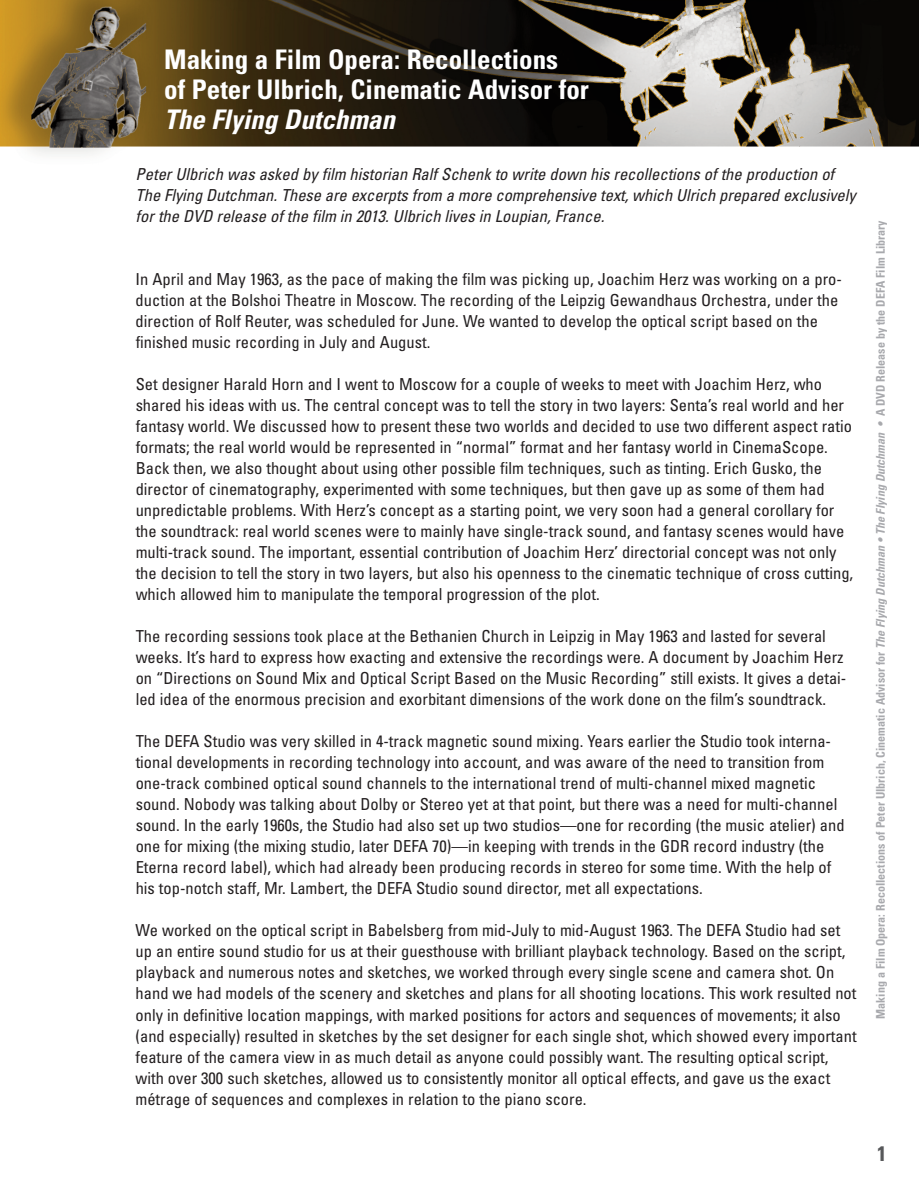
<style>
.page{position:relative;width:919px;height:1188px;background:#fff}
.page>*{position:absolute;margin:0;border:0;box-sizing:border-box;transform-origin:0 0}
.t1{font:700 condensed 27px/30px "Univers";color:#fff}
.t2{font:italic 700 condensed 27px "Univers";color:#fff}
.t3{font:700 condensed 21px "Univers";color:#57585a}
.t4{font:condensed 16.5px/21px "Univers";color:#231f20}
.t5{font:italic condensed 16.5px/21px "Univers";color:#231f20}
.t6{font:700 condensed 12px "Univers";color:#a8a9ad}
.s1{font-style:italic}
</style>
<div class="page">
<img style="left:1px;top:0;width:917px;height:154px">
<h1 class="t1" style="left:164px;top:46px;width:426px">Making a Film Opera: Recollections<br>of Peter Ulbrich, Cinematic Advisor for</h1>
<h1 class="t2" style="left:164px;top:109px;width:232px">The Flying Dutchman</h1>
<p class="t5" style="left:136px;top:165px;width:721px">Peter Ulbrich was asked by film historian Ralf Schenk to write down his recollections of the production of<br>The Flying Dutchman. These are excerpts from a more comprehensive text, which Ulrich prepared exclusively for the DVD release of the film in 2013. Ulbrich lives in Loupian, France.</p>
<p class="t4" style="left:136px;top:270px;width:707px">In April and May 1963, as the pace of making the film was picking up, Joachim Herz was working on a pro&shy;duction at the Bolshoi Theatre in Moscow. The recording of the Leipzig Gewandhaus Orchestra, under the direction of Rolf Reuter, was scheduled for June. We wanted to develop the optical script based on the finished music recording in July and August.</p>
<p class="t4" style="left:136px;top:375px;width:719px">Set designer Harald Horn and I went to Moscow for a couple of weeks to meet with Joachim Herz, who shared his ideas with us. The central concept was to tell the story in two layers: Senta’s real world and her fantasy world. We discussed how to present these two worlds and decided to use two different aspect ratio formats; the real world would be represented in “normal” format and her fantasy world in CinemaScope.<br>Back then, we also thought about using other possible film techniques, such as tinting. Erich Gusko, the director of cinematography, experimented with some techniques, but then gave up as some of them had unpredictable problems. With Herz’s concept as a starting point, we very soon had a general corollary for the soundtrack: real world scenes were to mainly have single-track sound, and fantasy scenes would have multi-track sound. The important, essential contribution of Joachim Herz’ directorial concept was not only the decision to tell the story in two layers, but also his openness to the cinematic technique of cross cutting, which allowed him to manipulate the temporal progression of the plot.</p>
<p class="t4" style="left:136px;top:627px;width:712px">The recording sessions took place at the Bethanien Church in Leipzig in May 1963 and lasted for several weeks. It’s hard to express how exacting and extensive the recordings were. A document by Joachim Herz on “Directions on Sound Mix and Optical Script Based on the Music Recording” still exists. It gives a detai&shy;led idea of the enormous precision and exorbitant dimensions of the work done on the film’s soundtrack.</p>
<p class="t4" style="left:136px;top:732px;width:710px">The DEFA Studio was very skilled in 4-track magnetic sound mixing. Years earlier the Studio took interna&shy;tional developments in recording technology into account, and was aware of the need to transition from one-track combined optical sound channels to the international trend of multi-channel mixed magnetic sound. Nobody was talking about Dolby or Stereo yet at that point, but there was a need for multi-channel sound. In the early 1960s, the Studio had also set up two studios—one for recording (the music atelier) and one for mixing (the mixing studio, later DEFA 70)—in keeping with trends in the GDR record industry (the Eterna record label), which had already been producing records in stereo for some time. With the help of his top-notch staff, Mr. Lambert, the DEFA Studio sound director, met all expectations.</p>
<p class="t4" style="left:135px;top:921px;width:722px">We worked on the optical script in Babelsberg from mid-July to mid-August 1963. The DEFA Studio had set up an entire sound studio for us at their guesthouse with brilliant playback technology. Based on the script, playback and numerous notes and sketches, we worked through every single scene and camera shot. On hand we had models of the scenery and sketches and plans for all shooting locations. This work resulted not only in definitive location mappings, with marked positions for actors and sequences of movements; it also (and especially) resulted in sketches by the set designer for each single shot, which showed every important feature of the camera view in as much detail as anyone could possibly want. The resulting optical script, with over 300 such sketches, allowed us to consistently monitor all optical effects, and gave us the exact métrage of sequences and complexes in relation to the piano score.</p>
<p class="t6" style="left:875px;top:1018px;width:799px;rotate:-90deg">Making a Film Opera: Recollections of Peter Ulbrich, Cinematic Advisor for <span class="s1">The Flying Dutchman • The Flying Dutchman •</span> A DVD Release by the DEFA Film Library</p>
<p class="t3" style="left:876px;top:1145px;width:11px">1</p>
</div>
